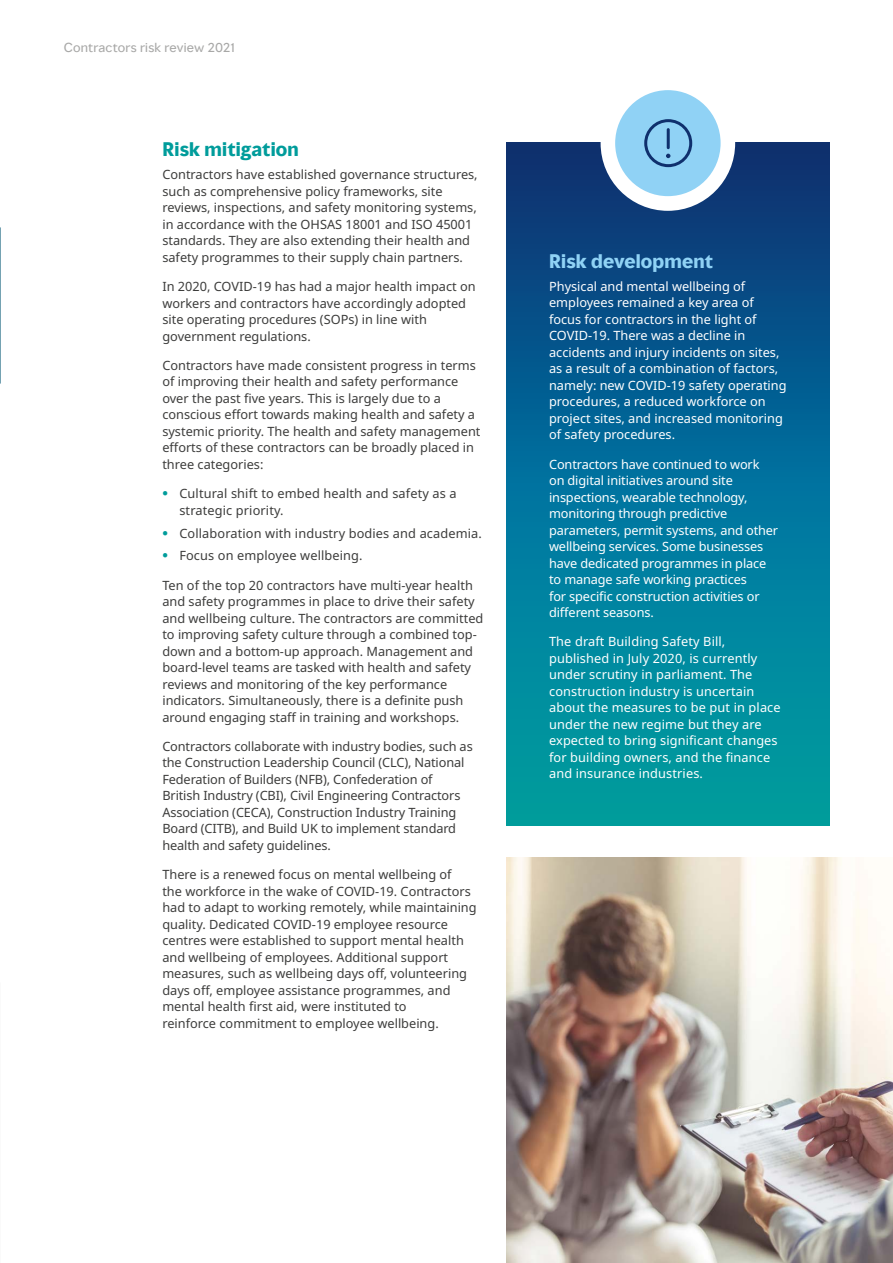
<style>
.page{position:relative;width:893px;height:1263px;background:#fff}
.page>*{position:absolute;margin:0;border:0;box-sizing:border-box;transform-origin:0 0}
.t1{font:700 18px "MMC Display";letter-spacing:.01em;color:#90d2f5}
.t2{font:700 18px "MMC Display";letter-spacing:.01em;color:#009c9b}
.t3{font:12.75px/16.5px "Noto Sans";color:#3c3c3b}
.t4{font:12.75px/16.5px "Noto Sans";color:#fff}
.t5{font:12px "MMC Display";letter-spacing:.02em;color:#a8a8a7}
.s1{font-family:"MMC Display";font-weight:700;color:#009c9b}
</style>
<div class="page">
<svg style="left:507px;top:143px;width:322px;height:682px;background:#026e93"></svg>
<div style="left:601px;top:75px;width:134px;height:136px;background:#fff;border-radius:50%"></div>
<div style="left:617px;top:92px;width:101px;height:102px;background:#90d2f5;border-radius:50%"></div>
<div style="left:615px;top:90px;width:106px;height:106px;border:4px solid #90d2f5;border-radius:50%"></div>
<img style="left:507px;top:857px;width:386px;height:406px">
<svg style="left:644px;top:119px;width:48px;height:48px"></svg>
<p class="t5" style="left:64px;top:39px;width:172px">Contractors risk review 2021</p>
<h1 class="t2" style="left:162px;top:138px;width:138px">Risk mitigation</h1>
<p class="t3" style="left:162px;top:167px;width:317px">Contractors have established governance structures, such as comprehensive policy frameworks, site reviews, inspections, and safety monitoring systems, in accordance with the OHSAS 18001 and ISO 45001 standards. They are also extending their health and safety programmes to their supply chain partners.</p>
<p class="t3" style="left:162px;top:279px;width:315px">In 2020, COVID-19 has had a major health impact on workers and contractors have accordingly adopted site operating procedures (SOPs) in line with government regulations.</p>
<p class="t3" style="left:162px;top:357px;width:320px">Contractors have made consistent progress in terms of improving their health and safety performance over the past five years. This is largely due to a conscious effort towards making health and safety a systemic priority. The health and safety management efforts of these contractors can be broadly placed in three categories:</p>
<p class="t3" style="left:179px;top:486px;width:279px;text-indent:-17px"><span class="s1">•</span> Cultural shift to embed health and safety as a strategic priority.</p>
<p class="t3" style="left:162px;top:525px;width:321px"><span class="s1">•</span> Collaboration with industry bodies and academia.</p>
<p class="t3" style="left:162px;top:548px;width:202px"><span class="s1">•</span> Focus on employee wellbeing.</p>
<p class="t3" style="left:162px;top:577px;width:322px">Ten of the top 20 contractors have multi-year health and safety programmes in place to drive their safety and wellbeing culture. The contractors are committed to improving safety culture through a combined top&shy;down and a bottom-up approach. Management and board-level teams are tasked with health and safety reviews and monitoring of the key performance indicators. Simultaneously, there is a definite push around engaging staff in training and workshops.</p>
<p class="t3" style="left:162px;top:738px;width:312px">Contractors collaborate with industry bodies, such as the Construction Leadership Council (CLC), National Federation of Builders (NFB), Confederation of British Industry (CBI), Civil Engineering Contractors Association (CECA), Construction Industry Training Board (CITB), and Build UK to implement standard health and safety guidelines.</p>
<p class="t3" style="left:162px;top:867px;width:316px">There is a renewed focus on mental wellbeing of<br>the workforce in the wake of COVID-19. Contractors had to adapt to working remotely, while maintaining quality. Dedicated COVID-19 employee resource centres were established to support mental health and wellbeing of employees. Additional support measures, such as wellbeing days off, volunteering days off, employee assistance programmes, and mental health first aid, were instituted to<br>reinforce commitment to employee wellbeing.</p>
<h1 class="t1" style="left:549px;top:249px;width:165px">Risk development</h1>
<p class="t4" style="left:549px;top:278px;width:239px">Physical and mental wellbeing of employees remained a key area of focus for contractors in the light of COVID-19. There was a decline in accidents and injury incidents on sites, as a result of a combination of factors, namely: new COVID-19 safety operating procedures, a reduced workforce on project sites, and increased monitoring of safety procedures.</p>
<p class="t4" style="left:549px;top:456px;width:231px">Contractors have continued to work on digital initiatives around site inspections, wearable technology, monitoring through predictive parameters, permit systems, and other wellbeing services. Some businesses have dedicated programmes in place to manage safe working practices<br>for specific construction activities or different seasons.</p>
<p class="t4" style="left:549px;top:634px;width:233px">The draft Building Safety Bill, published in July 2020, is currently under scrutiny in parliament. The construction industry is uncertain about the measures to be put in place under the new regime but they are expected to bring significant changes for building owners, and the finance and insurance industries.</p>
</div>
